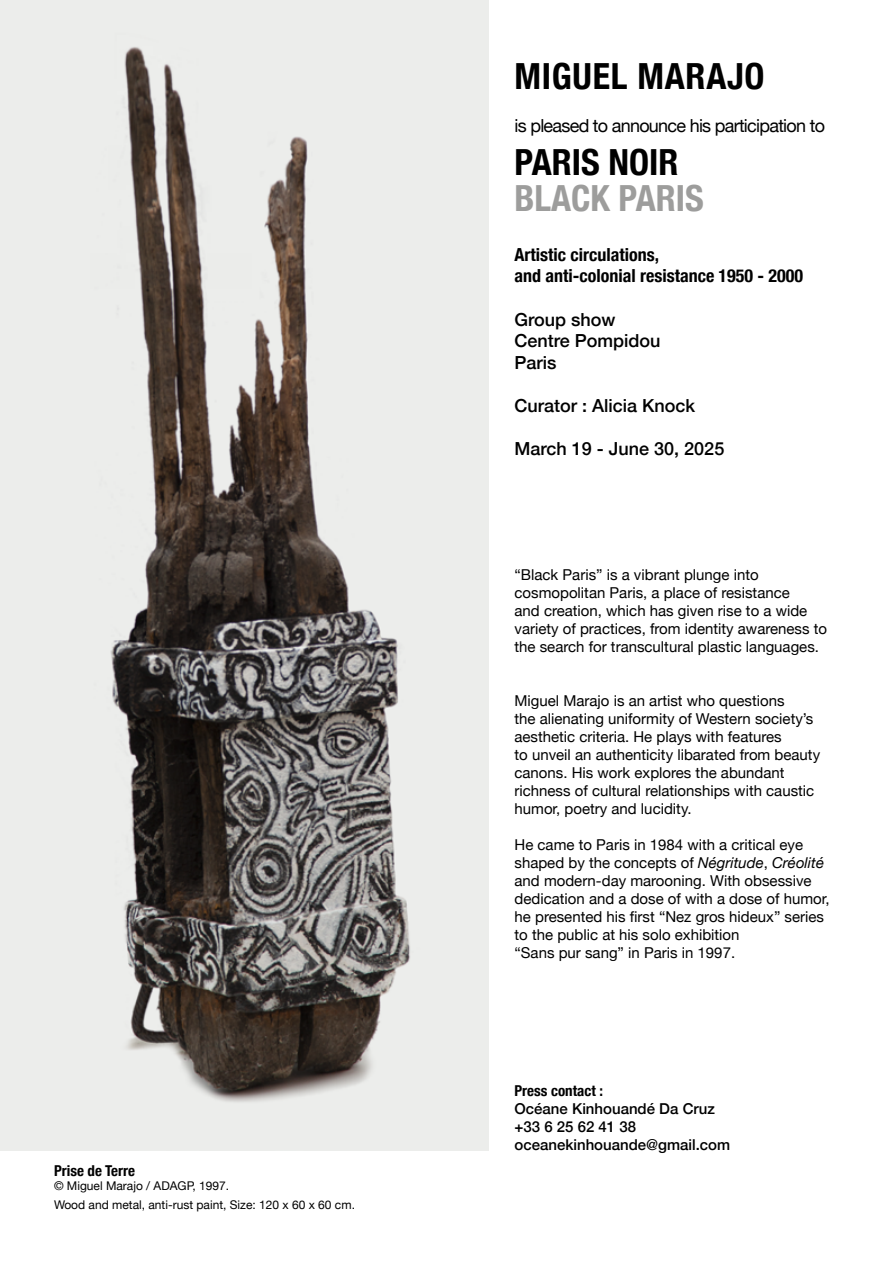
<style>
.page{position:relative;width:893px;height:1263px;background:#fff}
.page>*{position:absolute;margin:0;border:0;box-sizing:border-box;transform-origin:0 0}
.t1{font:700 condensed 36px "Helvetica Neue";letter-spacing:.02em;color:#000}
.t2{font:700 condensed 36px "Helvetica Neue";color:#9d9d9c}
.t3{font:700 condensed 36px "Helvetica Neue";color:#000}
.t4{font:500 18px/21.6px "Helvetica Neue";color:#000}
.t5{font:700 condensed 18px/21.6px "Helvetica Neue";color:#000}
.t6{font:18px "Helvetica Neue";letter-spacing:-.04em;color:#000}
.t7{font:15px/18px "Helvetica Neue";color:#000}
.t8{font:500 15px/18px "Helvetica Neue";color:#000}
.t9{font:700 condensed 15px "Helvetica Neue";color:#000}
.t10{font:12px/18.6px "Helvetica Neue";color:#000}
.s1{font-style:italic}
</style>
<div class="page">
<img style="left:0;top:0;width:488px;height:1150px">
<p class="t9" style="left:54px;top:1158px;width:83px">Prise de Terre</p>
<p class="t10" style="left:54px;top:1177px;width:302px">© Miguel Marajo / ADAGP, 1997.<br>Wood and metal, anti-rust paint, Size: 120 x 60 x 60 cm.</p>
<h1 class="t1" style="left:514px;top:46px;width:251px">MIGUEL MARAJO</h1>
<p class="t6" style="left:514px;top:112px;width:312px">is pleased to announce his participation to</p>
<h1 class="t3" style="left:514px;top:132px;width:165px">PARIS NOIR</h1>
<h1 class="t2" style="left:514px;top:168px;width:191px">BLACK PARIS</h1>
<p class="t5" style="left:514px;top:242px;width:290px">Artistic circulations,<br>and anti-colonial resistance 1950 - 2000</p>
<p class="t4" style="left:514px;top:307px;width:148px">Group show<br>Centre Pompidou<br>Paris</p>
<p class="t4" style="left:514px;top:393px;width:182px">Curator : Alicia Knock</p>
<p class="t4" style="left:514px;top:437px;width:211px">March 19 - June 30, 2025</p>
<p class="t7" style="left:514px;top:566px;width:314px">“Black Paris” is a vibrant plunge into cosmopolitan Paris, a place of resistance<br>and creation, which has given rise to a wide variety of practices, from identity awareness to the search for transcultural plastic languages.</p>
<p class="t7" style="left:514px;top:692px;width:307px">Miguel Marajo is an artist who questions<br>the alienating uniformity of Western society’s aesthetic criteria. He plays with features<br>to unveil an authenticity libarated from beauty canons. His work explores the abundant richness of cultural relationships with caustic humor, poetry and lucidity.</p>
<p class="t7" style="left:514px;top:836px;width:317px">He came to Paris in 1984 with a critical eye shaped by the concepts of <span class="s1">Négritude</span>, <span class="s1">Créolité </span>and modern-day marooning. With obsessive dedication and a dose of with a dose of humor, he presented his first “Nez gros hideux” series to the public at his solo exhibition<br>“Sans pur sang” in Paris in 1997.</p>
<p class="t9" style="left:514px;top:1078px;width:90px">Press contact :</p>
<p class="t8" style="left:514px;top:1099px;width:217px">Océane Kinhouandé Da Cruz +33 6 25 62 41 38 oceanekinhouande@gmail.com</p>
</div>
